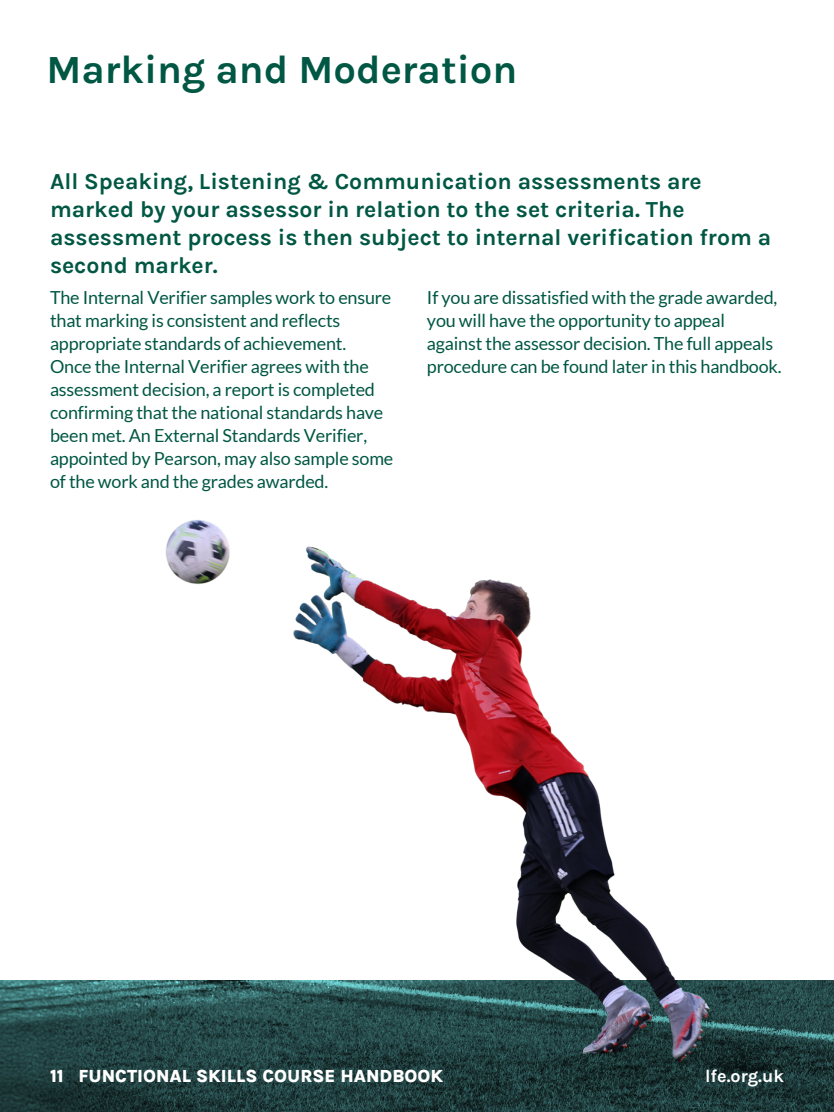
<style>
.page{position:relative;width:834px;height:1112px;background:#fff}
.page>*{position:absolute;margin:0;border:0;box-sizing:border-box;transform-origin:0 0}
.t1{font:700 40px "Karla";color:#005743}
.t2{font:700 23px/28px "Karla";color:#005743}
.t3{font:18px/23px "Lato";letter-spacing:-.01em;color:#005743}
.t4{font:800 18px "Karla";color:#fff}
.t5{font:700 18px "Karla";color:#fff}
</style>
<div class="page">
<img style="left:0;top:980px;width:62px;height:132px">
<img style="left:62px;top:520px;width:772px;height:592px">
<h1 class="t1" style="left:46px;top:43px;width:473px">Marking and Moderation</h1>
<p class="t2" style="left:50px;top:167px;width:723px">All Speaking, Listening &amp; Communication assessments are marked by your assessor in relation to the set criteria. The assessment process is then subject to internal verification from a second marker.</p>
<p class="t3" style="left:50px;top:286px;width:345px">The Internal Verifier samples work to ensure that marking is consistent and reflects appropriate standards of achievement.<br>Once the Internal Verifier agrees with the assessment decision, a report is completed confirming that the national standards have been met. An External Standards Verifier, appointed by Pearson, may also sample some of the work and the grades awarded.</p>
<p class="t3" style="left:427px;top:286px;width:356px">If you are dissatisfied with the grade awarded, you will have the opportunity to appeal against the assessor decision. The full appeals procedure can be found later in this handbook.</p>
<p class="t4" style="left:50px;top:1063px;width:395px">11 FUNCTIONAL SKILLS COURSE HANDBOOK</p>
<p class="t5" style="left:705px;top:1064px;width:80px">lfe.org.uk</p>
</div>
